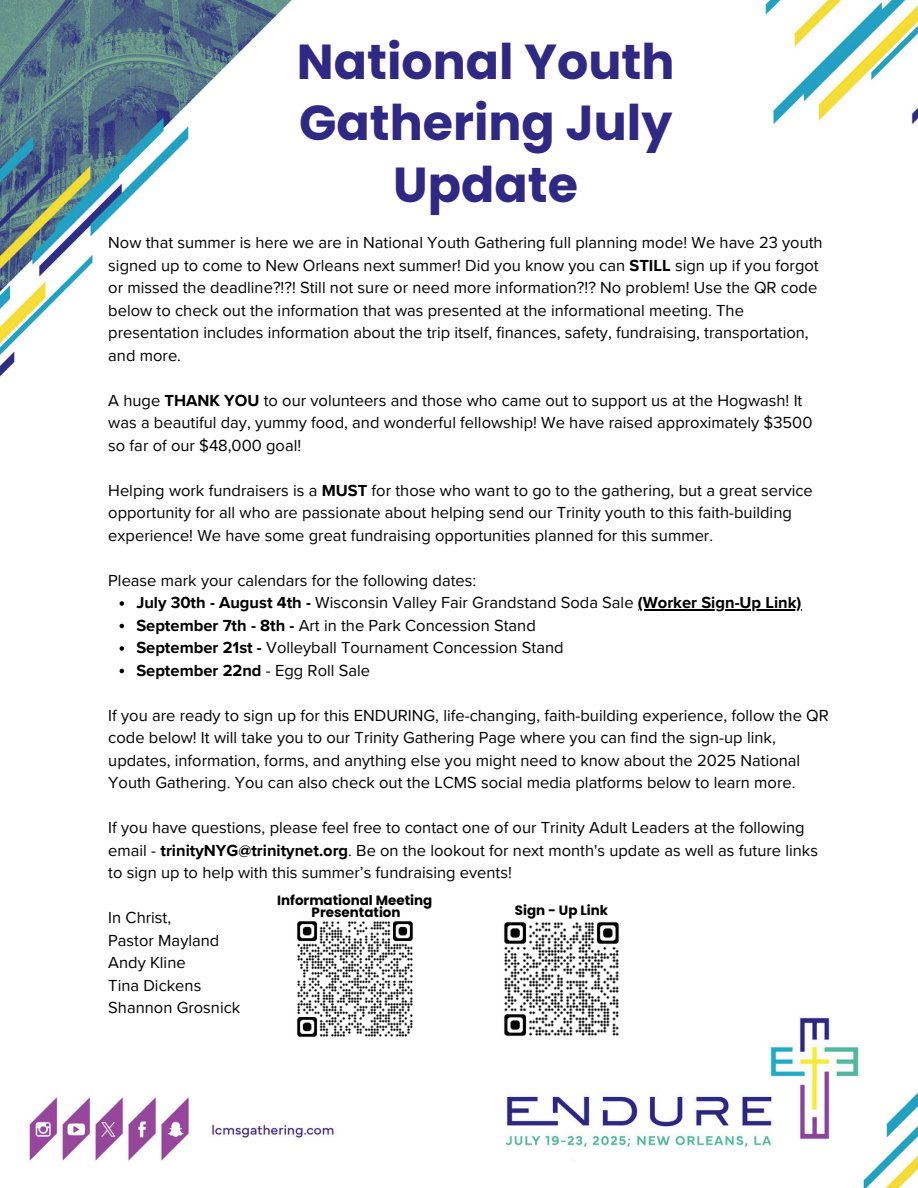
<style>
.page{position:relative;width:918px;height:1188px;background:#fff}
.page>*{position:absolute;margin:0;border:0;box-sizing:border-box;transform-origin:0 0}
.t1{font:700 49.05px/61.8px "Poppins";color:#302984;text-align:center}
.t2{font:16.5px/22.5px "Proxima Nova";color:#000}
.t3{font:700 16.5px "Proxima Nova";color:#000}
.t4{font:700 13.5px "Poppins";color:#000}
.s1{font-weight:700}
.s2{font-weight:400}
</style>
<div class="page">
<img style="left:0;top:0;width:918px;height:1188px">
<svg style="left:120px;top:601px;width:4px;height:5px"></svg>
<hr style="left:638px;top:609px;width:164px;height:1px;background:#000">
<svg style="left:120px;top:624px;width:4px;height:4px"></svg>
<svg style="left:120px;top:646px;width:4px;height:5px"></svg>
<svg style="left:120px;top:669px;width:4px;height:4px"></svg>
<img style="left:493px;top:910px;width:137px;height:138px">
<img style="left:286px;top:910px;width:137px;height:138px">
<p class="t1" style="left:297px;top:30px;width:379px">National Youth<br>Gathering July<br>Update</p>
<h1 class="t2" style="left:108px;top:232px;width:716px">Now that summer is here we are in National Youth Gathering full planning mode! We have 23 youth signed up to come to New Orleans next summer! Did you know you can <span class="s1">STILL</span> sign up if you forgot or missed the deadline?!?! Still not sure or need more information?!? No problem! Use the QR code below to check out the information that was presented at the informational meeting. The presentation includes information about the trip itself, finances, safety, fundraising, transportation, and more.</h1>
<h2 class="t2" style="left:108px;top:389px;width:706px">A huge <span class="s1">THANK YOU</span> to our volunteers and those who came out to support us at the Hogwash! It was a beautiful day, yummy food, and wonderful fellowship! We have raised approximately $3500 so far of our $48,000 goal!</h2>
<h2 class="t2" style="left:108px;top:479px;width:706px">Helping work fundraisers is a <span class="s1">MUST</span> for those who want to go to the gathering, but a great service opportunity for all who are passionate about helping send our Trinity youth to this faith-building experience! We have some great fundraising opportunities planned for this summer.</h2>
<h2 class="t2" style="left:108px;top:569px;width:370px">Please mark your calendars for the following dates:</h2>
<h2 class="t3" style="left:136px;top:593px;width:667px">July 30th - August 4th - <span class="s2">Wisconsin Valley Fair Grandstand Soda Sale</span> (Worker Sign-Up Link)</h2>
<p class="t2" style="left:136px;top:614px;width:401px"><span class="s1">September 7th - 8th -</span> Art in the Park Concession Stand</p>
<p class="t2" style="left:136px;top:637px;width:429px"><span class="s1">September 21st -</span> Volleyball Tournament Concession Stand</p>
<p class="t3" style="left:136px;top:660px;width:235px">September 22nd <span class="s2">- Egg Roll Sale</span></p>
<p class="t2" style="left:108px;top:704px;width:722px">If you are ready to sign up for this ENDURING, life-changing, faith-building experience, follow the QR code below! It will take you to our Trinity Gathering Page where you can find the sign-up link, updates, information, forms, and anything else you might need to know about the 2025 National Youth Gathering. You can also check out the LCMS social media platforms below to learn more.</p>
<h2 class="t2" style="left:108px;top:817px;width:711px">If you have questions, please feel free to contact one of our Trinity Adult Leaders at the following email - <span class="s1">trinityNYG@trinitynet.org</span>. Be on the lookout for next month's update as well as future links to sign up to help with this summer’s fundraising events!</h2>
<h2 class="t2" style="left:108px;top:907px;width:134px">In Christ,<br>Pastor Mayland<br>Andy Kline<br>Tina Dickens<br>Shannon Grosnick</h2>
<p class="t4" style="left:277px;top:890px;width:157px">Informational Meeting</p>
<p class="t4" style="left:312px;top:903px;width:90px">Presentation</p>
<p class="t4" style="left:515px;top:900px;width:95px">Sign - Up Link</p>
</div>
